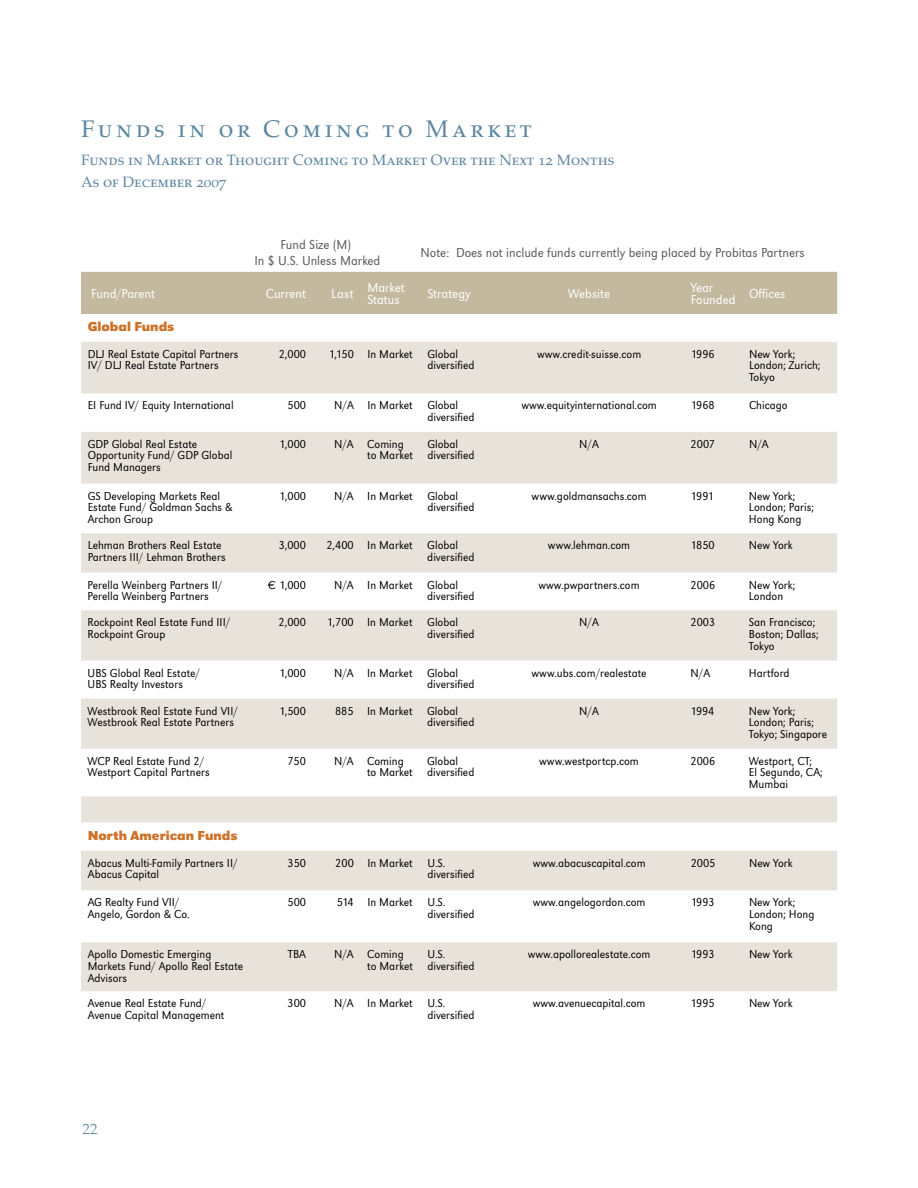
<style>
.page{position:relative;width:918px;height:1188px;background:#fff}
.page>*{position:absolute;margin:0;border:0;box-sizing:border-box;transform-origin:0 0}
.t1{font:24px "Palatino SC";letter-spacing:.15em;color:#5d87a1}
.t2{font:15px/21.6px "Palatino SC";color:#5d87a1}
.t3{font:300 15px "Palatino";color:#5d87a1}
.t4{font:13.5px/16.5px "URW Grotesk T Lig Nar";color:#58595b;text-align:center}
.t5{font:13.5px/11.6px "URW Grotesk T Lig Nar";color:#fff}
.t6{font:700 13.5px "URW Grotesk T";color:#cd7229}
.t7{font:12px/11.7px "URW Grotesk T Lig Nar";color:#000}
</style>
<div class="page">
<div style="left:81px;top:272px;width:756px;height:42px;background:#c4b99f"></div>
<svg style="left:81px;top:342px;width:756px;height:649px;fill:#e8e3da"></svg>
<h1 class="t1" style="left:81px;top:114px;width:452px">Funds in or Coming to Market</h1>
<p class="t2" style="left:81px;top:149px;width:535px">Funds in Market or Thought Coming to Market Over the Next 12 Months<br>As of December 2007</p>
<p class="t4" style="left:254px;top:236px;width:127px">Fund Size (M)<br>In $ U.S. Unless Marked</p>
<p class="t4" style="left:421px;top:244px;width:386px">Note: Does not include funds currently being placed by Probitas Partners</p>
<p class="t5" style="left:91px;top:288px;width:66px">Fund/Parent</p>
<p class="t5" style="left:266px;top:288px;width:42px">Current</p>
<p class="t5" style="left:367px;top:282px;width:39px;text-indent:-36px">Last Market<br>Status</p>
<p class="t5" style="left:427px;top:288px;width:45px">Strategy</p>
<p class="t5" style="left:568px;top:288px;width:43px">Website</p>
<p class="t5" style="left:691px;top:282px;width:24px">Year</p>
<p class="t5" style="left:691px;top:291px;width:96px">Founded Offices</p>
<p class="t6" style="left:88px;top:319px;width:88px">Global Funds</p>
<p class="t7" style="left:88px;top:348px;width:152px">DLJ Real Estate Capital Partners<br>IV/ DLJ Real Estate Partners</p>
<p class="t7" style="left:279px;top:348px;width:29px">2,000</p>
<p class="t7" style="left:427px;top:348px;width:49px;text-indent:-99px">1,150 In Market Global diversified</p>
<p class="t7" style="left:537px;top:348px;width:106px">www.credit-suisse.com</p>
<p class="t7" style="left:691px;top:348px;width:26px">1996</p>
<p class="t7" style="left:749px;top:348px;width:73px">New York;<br>London; Zurich;<br>Tokyo</p>
<p class="t7" style="left:88px;top:400px;width:147px">EI Fund IV/ Equity International</p>
<p class="t7" style="left:288px;top:400px;width:20px">500</p>
<p class="t7" style="left:427px;top:400px;width:49px;text-indent:-93px">N/A In Market Global diversified</p>
<p class="t7" style="left:521px;top:400px;width:137px">www.equityinternational.com</p>
<p class="t7" style="left:691px;top:400px;width:26px">1968</p>
<p class="t7" style="left:749px;top:400px;width:40px">Chicago</p>
<p class="t7" style="left:88px;top:438px;width:146px">GDP Global Real Estate<br>Opportunity Fund/ GDP Global<br>Fund Managers</p>
<p class="t7" style="left:279px;top:438px;width:28px">1,000</p>
<p class="t7" style="left:367px;top:438px;width:47px;text-indent:-33px">N/A Coming to Market</p>
<p class="t7" style="left:427px;top:438px;width:49px">Global diversified</p>
<p class="t7" style="left:579px;top:438px;width:21px">N/A</p>
<p class="t7" style="left:691px;top:438px;width:26px">2007</p>
<p class="t7" style="left:749px;top:438px;width:21px">N/A</p>
<p class="t7" style="left:88px;top:490px;width:146px">GS Developing Markets Real<br>Estate Fund/ Goldman Sachs &amp;<br>Archon Group</p>
<p class="t7" style="left:279px;top:490px;width:28px">1,000</p>
<p class="t7" style="left:427px;top:490px;width:49px;text-indent:-93px">N/A In Market Global diversified</p>
<p class="t7" style="left:532px;top:490px;width:117px">www.goldmansachs.com</p>
<p class="t7" style="left:691px;top:490px;width:25px">1991</p>
<p class="t7" style="left:749px;top:490px;width:67px">New York;<br>London; Paris;<br>Hong Kong</p>
<p class="t7" style="left:88px;top:539px;width:139px">Lehman Brothers Real Estate<br>Partners III/ Lehman Brothers</p>
<p class="t7" style="left:279px;top:539px;width:29px">3,000</p>
<p class="t7" style="left:427px;top:539px;width:49px;text-indent:-101px">2,400 In Market Global diversified</p>
<p class="t7" style="left:548px;top:539px;width:84px">www.lehman.com</p>
<p class="t7" style="left:691px;top:539px;width:26px">1850</p>
<p class="t7" style="left:749px;top:539px;width:45px">New York</p>
<p class="t7" style="left:88px;top:579px;width:136px">Perella Weinberg Partners II/<br>Perella Weinberg Partners</p>
<p class="t7" style="left:268px;top:579px;width:40px">€ 1,000</p>
<p class="t7" style="left:427px;top:579px;width:49px;text-indent:-93px">N/A In Market Global diversified</p>
<p class="t7" style="left:539px;top:579px;width:103px">www.pwpartners.com</p>
<p class="t7" style="left:691px;top:579px;width:26px">2006</p>
<p class="t7" style="left:749px;top:579px;width:48px">New York;<br>London</p>
<p class="t7" style="left:88px;top:616px;width:144px">Rockpoint Real Estate Fund III/<br>Rockpoint Group</p>
<p class="t7" style="left:279px;top:616px;width:29px">2,000</p>
<p class="t7" style="left:427px;top:616px;width:49px;text-indent:-100px">1,700 In Market Global diversified</p>
<p class="t7" style="left:579px;top:616px;width:21px">N/A</p>
<p class="t7" style="left:691px;top:616px;width:26px">2003</p>
<p class="t7" style="left:749px;top:616px;width:71px">San Francisco;<br>Boston; Dallas;<br>Tokyo</p>
<p class="t7" style="left:88px;top:667px;width:114px">UBS Global Real Estate/<br>UBS Realty Investors</p>
<p class="t7" style="left:279px;top:667px;width:28px">1,000</p>
<p class="t7" style="left:427px;top:667px;width:49px;text-indent:-93px">N/A In Market Global diversified</p>
<p class="t7" style="left:532px;top:667px;width:116px">www.ubs.com/realestate</p>
<p class="t7" style="left:691px;top:667px;width:21px">N/A</p>
<p class="t7" style="left:749px;top:667px;width:42px">Hartford</p>
<p class="t7" style="left:88px;top:705px;width:152px">Westbrook Real Estate Fund VII/<br>Westbrook Real Estate Partners</p>
<p class="t7" style="left:279px;top:705px;width:28px">1,500</p>
<p class="t7" style="left:427px;top:705px;width:49px;text-indent:-92px">885 In Market Global diversified</p>
<p class="t7" style="left:579px;top:705px;width:21px">N/A</p>
<p class="t7" style="left:691px;top:705px;width:25px">1994</p>
<p class="t7" style="left:749px;top:705px;width:80px">New York;<br>London; Paris;<br>Tokyo; Singapore</p>
<p class="t7" style="left:88px;top:755px;width:124px">WCP Real Estate Fund 2/<br>Westport Capital Partners</p>
<p class="t7" style="left:287px;top:755px;width:20px">750</p>
<p class="t7" style="left:367px;top:755px;width:47px;text-indent:-33px">N/A Coming to Market</p>
<p class="t7" style="left:427px;top:755px;width:49px">Global diversified</p>
<p class="t7" style="left:539px;top:755px;width:101px">www.westportcp.com</p>
<p class="t7" style="left:691px;top:755px;width:26px">2006</p>
<p class="t7" style="left:749px;top:755px;width:76px">Westport, CT;<br>El Segundo, CA;<br>Mumbai</p>
<p class="t6" style="left:88px;top:827px;width:151px">North American Funds</p>
<p class="t7" style="left:88px;top:857px;width:151px">Abacus Multi-Family Partners II/<br>Abacus Capital</p>
<p class="t7" style="left:288px;top:857px;width:20px">350</p>
<p class="t7" style="left:427px;top:857px;width:49px;text-indent:-92px">200 In Market U.S. diversified</p>
<p class="t7" style="left:533px;top:857px;width:114px">www.abacuscapital.com</p>
<p class="t7" style="left:691px;top:857px;width:26px">2005</p>
<p class="t7" style="left:749px;top:857px;width:45px">New York</p>
<p class="t7" style="left:88px;top:896px;width:104px">AG Realty Fund VII/<br>Angelo, Gordon &amp; Co.</p>
<p class="t7" style="left:288px;top:896px;width:20px">500</p>
<p class="t7" style="left:427px;top:896px;width:49px;text-indent:-91px">514 In Market U.S. diversified</p>
<p class="t7" style="left:533px;top:896px;width:114px">www.angelogordon.com</p>
<p class="t7" style="left:691px;top:896px;width:26px">1993</p>
<p class="t7" style="left:749px;top:896px;width:67px">New York;<br>London; Hong<br>Kong</p>
<p class="t7" style="left:88px;top:948px;width:157px">Apollo Domestic Emerging<br>Markets Fund/ Apollo Real Estate<br>Advisors</p>
<p class="t7" style="left:288px;top:948px;width:20px">TBA</p>
<p class="t7" style="left:367px;top:948px;width:47px;text-indent:-33px">N/A Coming to Market</p>
<p class="t7" style="left:427px;top:948px;width:49px">U.S. diversified</p>
<p class="t7" style="left:528px;top:948px;width:124px">www.apollorealestate.com</p>
<p class="t7" style="left:691px;top:948px;width:26px">1993</p>
<p class="t7" style="left:749px;top:948px;width:45px">New York</p>
<p class="t7" style="left:88px;top:997px;width:138px">Avenue Real Estate Fund/<br>Avenue Capital Management</p>
<p class="t7" style="left:287px;top:997px;width:20px">300</p>
<p class="t7" style="left:427px;top:997px;width:49px;text-indent:-93px">N/A In Market U.S. diversified</p>
<p class="t7" style="left:533px;top:997px;width:114px">www.avenuecapital.com</p>
<p class="t7" style="left:691px;top:997px;width:26px">1995</p>
<p class="t7" style="left:749px;top:997px;width:45px">New York</p>
<p class="t3" style="left:82px;top:1120px;width:17px">22</p>
</div>
